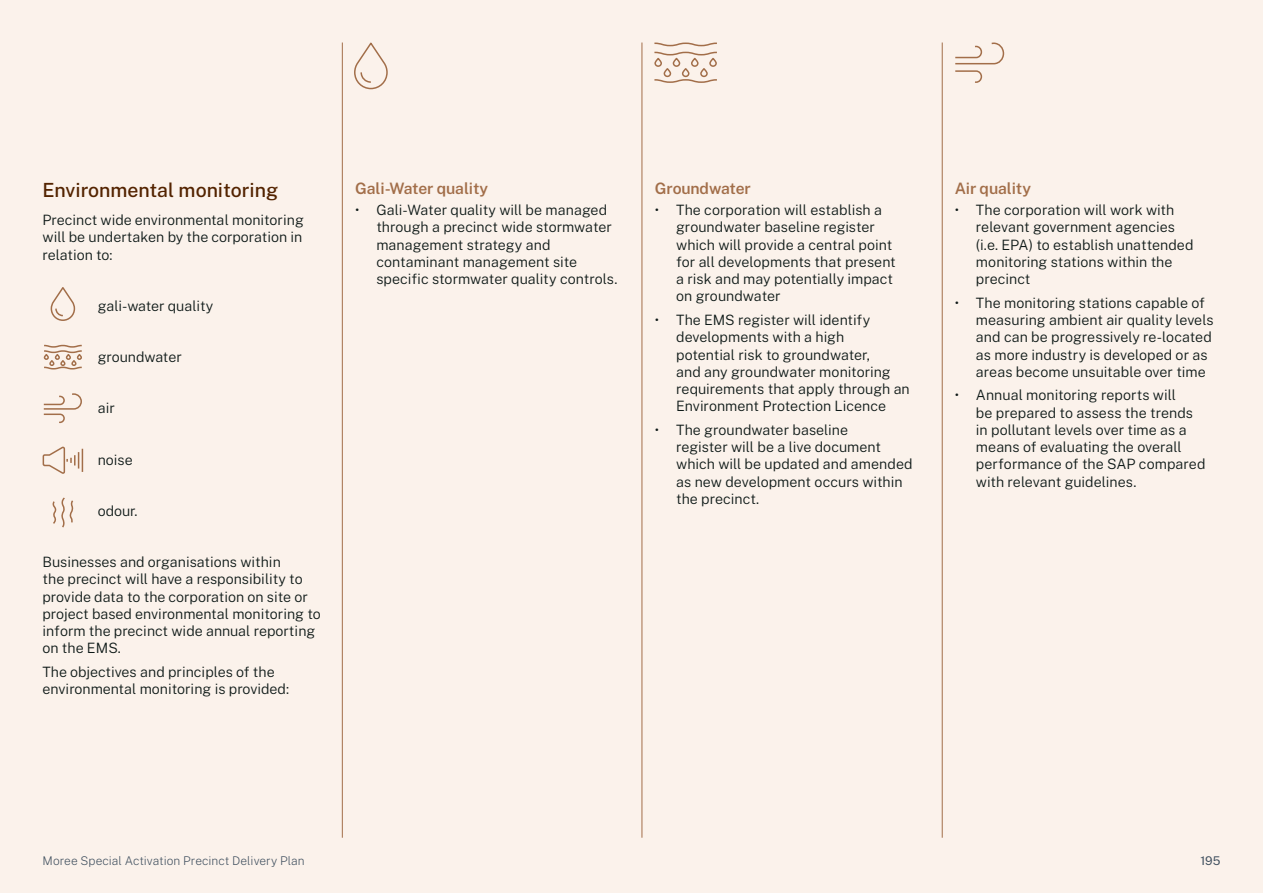
<style>
.page{position:relative;width:1263px;height:893px;background:#fbf2eb}
.page>*{position:absolute;margin:0;border:0;box-sizing:border-box;transform-origin:0 0}
.t1{font:500 19.5px "Public Sans";color:#532300}
.t2{font:600 15.75px "Public Sans";letter-spacing:-.005em;color:#a26e49}
.t3{font:300 14.25px/17.2px "Public Sans";color:#0f1a18}
.t4{font:200 12px "Public Sans";color:#3f4f5e}
.t5{font:12px "Public Sans";color:#3f4f5e}
</style>
<div class="page">
<hr style="left:942px;top:43px;width:1px;height:795px;background:#a26e49">
<hr style="left:642px;top:43px;width:1px;height:795px;background:#a26e49">
<hr style="left:342px;top:43px;width:1px;height:795px;background:#a26e49">
<svg style="left:354px;top:42px;width:34px;height:48px"></svg>
<svg style="left:654px;top:42px;width:63px;height:41px"></svg>
<svg style="left:955px;top:42px;width:50px;height:41px"></svg>
<svg style="left:43px;top:344px;width:39px;height:26px"></svg>
<svg style="left:43px;top:393px;width:39px;height:31px"></svg>
<svg style="left:50px;top:287px;width:26px;height:34px"></svg>
<svg style="left:42px;top:446px;width:41px;height:28px"></svg>
<svg style="left:52px;top:497px;width:22px;height:31px"></svg>
<h4 class="t1" style="left:43px;top:176px;width:237px">Environmental monitoring</h4>
<p class="t3" style="left:43px;top:210px;width:263px;text-align:justify">Precinct wide environmental monitoring will be undertaken by the corporation in relation to:</p>
<p class="t3" style="left:98px;top:296px;width:117px">gali-water quality</p>
<p class="t3" style="left:98px;top:347px;width:86px">groundwater</p>
<p class="t3" style="left:98px;top:399px;width:19px">air</p>
<p class="t3" style="left:98px;top:450px;width:37px">noise</p>
<p class="t3" style="left:98px;top:501px;width:41px">odour.</p>
<p class="t3" style="left:43px;top:552px;width:280px">Businesses and organisations within<br>the precinct will have a responsibility to provide data to the corporation on site or project based environmental monitoring to inform the precinct wide annual reporting on the EMS.</p>
<p class="t3" style="left:43px;top:662px;width:248px">The objectives and principles of the environmental monitoring is provided:</p>
<h5 class="t2" style="left:355px;top:176px;width:135px">Gali-Water quality</h5>
<p class="t3" style="left:376px;top:200px;width:243px;text-indent:-21px">• Gali-Water quality will be managed through a precinct wide stormwater management strategy and contaminant management site specific stormwater quality controls.</p>
<h5 class="t2" style="left:655px;top:176px;width:97px">Groundwater</h5>
<p class="t3" style="left:676px;top:200px;width:221px;text-indent:-21px">• The corporation will establish a groundwater baseline register which will provide a central point for all developments that present a risk and may potentially impact on groundwater</p>
<p class="t3" style="left:676px;top:310px;width:235px;text-indent:-21px">• The EMS register will identify developments with a high<br>potential risk to groundwater,<br>and any groundwater monitoring requirements that apply through an<br>Environment Protection Licence</p>
<p class="t3" style="left:676px;top:420px;width:238px;text-indent:-21px">• The groundwater baseline<br>register will be a live document which will be updated and amended as new development occurs within the precinct.</p>
<h5 class="t2" style="left:955px;top:176px;width:78px">Air quality</h5>
<p class="t3" style="left:976px;top:200px;width:219px;text-indent:-21px">• The corporation will work with relevant government agencies (i.e. EPA) to establish unattended monitoring stations within the precinct</p>
<p class="t3" style="left:976px;top:293px;width:239px;text-indent:-21px">• The monitoring stations capable of measuring ambient air quality levels and can be progressively re-located as more industry is developed or as areas become unsuitable over time</p>
<p class="t3" style="left:976px;top:386px;width:231px;text-indent:-21px">• Annual monitoring reports will<br>be prepared to assess the trends in pollutant levels over time as a means of evaluating the overall performance of the SAP compared with relevant guidelines.</p>
<p class="t4" style="left:43px;top:852px;width:264px">Moree Special Activation Precinct Delivery Plan</p>
<p class="t5" style="left:1200px;top:852px;width:22px">195</p>
</div>
